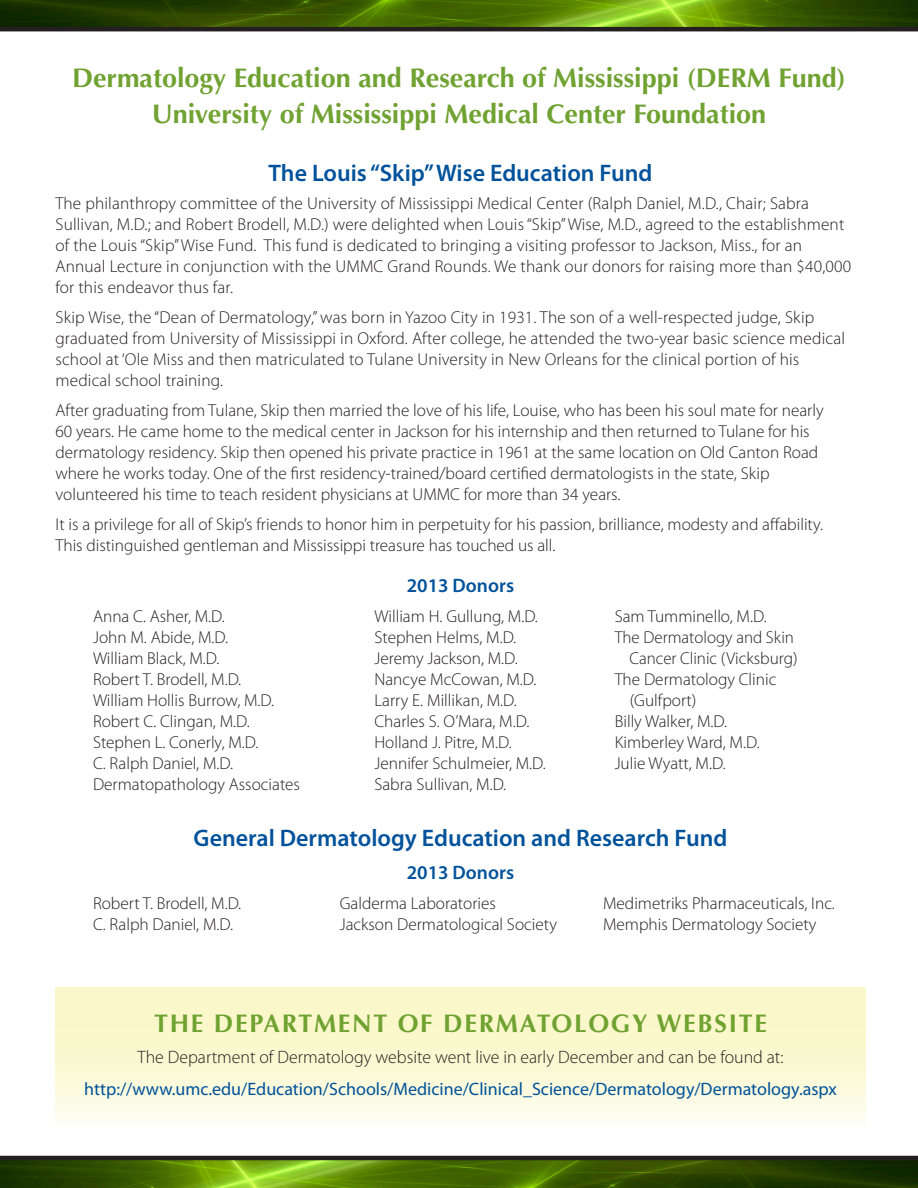
<style>
.page{position:relative;width:918px;height:1188px;background:#fff}
.page>*{position:absolute;margin:0;border:0;box-sizing:border-box;transform-origin:0 0}
.t1{font:700 27px "Optima LT Std";color:#70a231}
.t2{font:700 25.5px "Optima LT Std";letter-spacing:.07em;color:#70a231}
.t3{font:600 24px "Myriad Pro";color:#01529a}
.t4{font:600 19.5px "Myriad Pro";color:#01529a}
.t5{font:18px "Myriad Pro";color:#01529a}
.t6{font:300 18px "Myriad Pro";color:#231f20}
.t7{font:300 17.25px/21px "Myriad Pro";color:#231f20}
</style>
<div class="page">
<img style="left:0;top:1160px;width:918px;height:28px">
<hr style="left:0;top:1156px;width:918px;height:4px;background:#231f20">
<img style="left:0;top:0;width:918px;height:27px">
<hr style="left:0;top:27px;width:918px;height:4px;background:#231f20">
<div style="left:55px;top:987px;width:811px;height:143px;background:linear-gradient(to bottom,#f9f7c0,#fdfcee)"></div>
<p class="t1" style="left:72px;top:62px;width:775px">Dermatology Education and Research of Mississippi (DERM Fund)</p>
<p class="t1" style="left:152px;top:98px;width:616px">University of Mississippi Medical Center Foundation</p>
<p class="t3" style="left:269px;top:158px;width:385px">The Louis “Skip” Wise Education Fund</p>
<p class="t7" style="left:55px;top:193px;width:755px">The philanthropy committee of the University of Mississippi Medical Center (Ralph Daniel, M.D., Chair; Sabra</p>
<p class="t7" style="left:55px;top:214px;width:790px">Sullivan, M.D.; and Robert Brodell, M.D.) were delighted when Louis “Skip” Wise, M.D., agreed to the establishment</p>
<p class="t7" style="left:55px;top:235px;width:748px">of the Louis “Skip” Wise Fund. This fund is dedicated to bringing a visiting professor to Jackson, Miss., for an</p>
<p class="t7" style="left:55px;top:256px;width:797px">Annual Lecture in conjunction with the UMMC Grand Rounds. We thank our donors for raising more than $40,000 for this endeavor thus far.</p>
<p class="t7" style="left:55px;top:307px;width:760px">Skip Wise, the “Dean of Dermatology,” was born in Yazoo City in 1931. The son of a well-respected judge, Skip</p>
<p class="t7" style="left:55px;top:328px;width:791px">graduated from University of Mississippi in Oxford. After college, he attended the two-year basic science medical school at ‘Ole Miss and then matriculated to Tulane University in New Orleans for the clinical portion of his</p>
<p class="t7" style="left:55px;top:370px;width:169px">medical school training.</p>
<p class="t7" style="left:55px;top:400px;width:770px">After graduating from Tulane, Skip then married the love of his life, Louise, who has been his soul mate for nearly</p>
<p class="t7" style="left:55px;top:421px;width:756px">60 years. He came home to the medical center in Jackson for his internship and then returned to Tulane for his</p>
<p class="t7" style="left:55px;top:442px;width:764px">dermatology residency. Skip then opened his private practice in 1961 at the same location on Old Canton Road</p>
<p class="t7" style="left:55px;top:463px;width:716px">where he works today. One of the first residency-trained/board certified dermatologists in the state, Skip</p>
<p class="t7" style="left:55px;top:484px;width:567px">volunteered his time to teach resident physicians at UMMC for more than 34 years.</p>
<p class="t7" style="left:55px;top:514px;width:769px">It is a privilege for all of Skip’s friends to honor him in perpetuity for his passion, brilliance, modesty and affability.</p>
<p class="t7" style="left:55px;top:535px;width:501px">This distinguished gentleman and Mississippi treasure has touched us all.</p>
<p class="t4" style="left:407px;top:573px;width:109px">2013 Donors</p>
<p class="t7" style="left:93px;top:606px;width:133px">Anna C. Asher, M.D.</p>
<p class="t7" style="left:93px;top:627px;width:137px">John M. Abide, M.D.</p>
<p class="t7" style="left:93px;top:648px;width:128px">William Black, M.D.</p>
<p class="t7" style="left:93px;top:669px;width:150px">Robert T. Brodell, M.D.</p>
<p class="t7" style="left:93px;top:690px;width:183px">William Hollis Burrow, M.D.</p>
<p class="t7" style="left:93px;top:711px;width:158px">Robert C. Clingan, M.D.</p>
<p class="t7" style="left:93px;top:732px;width:167px">Stephen L. Conerly, M.D.</p>
<p class="t7" style="left:93px;top:753px;width:142px">C. Ralph Daniel, M.D.</p>
<p class="t7" style="left:93px;top:774px;width:209px">Dermatopathology Associates</p>
<p class="t7" style="left:374px;top:606px;width:165px">William H. Gullung, M.D.</p>
<p class="t7" style="left:374px;top:627px;width:143px">Stephen Helms, M.D.</p>
<p class="t7" style="left:374px;top:648px;width:145px">Jeremy Jackson, M.D.</p>
<p class="t7" style="left:374px;top:669px;width:164px">Nancye McCowan, M.D.</p>
<p class="t7" style="left:374px;top:690px;width:144px">Larry E. Millikan, M.D.</p>
<p class="t7" style="left:374px;top:711px;width:156px">Charles S. O’Mara, M.D.</p>
<p class="t7" style="left:374px;top:732px;width:139px">Holland J. Pitre, M.D.</p>
<p class="t7" style="left:374px;top:753px;width:173px">Jennifer Schulmeier, M.D.</p>
<p class="t7" style="left:374px;top:774px;width:133px">Sabra Sullivan, M.D.</p>
<p class="t7" style="left:615px;top:606px;width:154px">Sam Tumminello, M.D.</p>
<p class="t7" style="left:615px;top:627px;width:181px">The Dermatology and Skin</p>
<p class="t7" style="left:630px;top:648px;width:170px">Cancer Clinic (Vicksburg)</p>
<p class="t7" style="left:615px;top:669px;width:163px">The Dermatology Clinic</p>
<p class="t7" style="left:630px;top:690px;width:68px">(Gulfport)</p>
<p class="t7" style="left:615px;top:711px;width:114px">Billy Walker, M.D.</p>
<p class="t7" style="left:615px;top:732px;width:146px">Kimberley Ward, M.D.</p>
<p class="t7" style="left:615px;top:753px;width:112px">Julie Wyatt, M.D.</p>
<p class="t3" style="left:194px;top:823px;width:535px">General Dermatology Education and Research Fund</p>
<p class="t4" style="left:407px;top:860px;width:109px">2013 Donors</p>
<p class="t7" style="left:93px;top:893px;width:150px">Robert T. Brodell, M.D.</p>
<p class="t7" style="left:93px;top:914px;width:142px">C. Ralph Daniel, M.D.</p>
<p class="t7" style="left:340px;top:893px;width:158px">Galderma Laboratories</p>
<p class="t7" style="left:340px;top:914px;width:219px">Jackson Dermatological Society</p>
<p class="t7" style="left:603px;top:893px;width:233px">Medimetriks Pharmaceuticals, Inc.</p>
<p class="t7" style="left:603px;top:914px;width:215px">Memphis Dermatology Society</p>
<p class="t2" style="left:154px;top:1008px;width:614px">THE DEPARTMENT OF DERMATOLOGY WEBSITE</p>
<p class="t6" style="left:138px;top:1047px;width:648px">The Department of Dermatology website went live in early December and can be found at:</p>
<p class="t5" style="left:84px;top:1078px;width:754px">http://www.umc.edu/Education/Schools/Medicine/Clinical_Science/Dermatology/Dermatology.aspx</p>
</div>
